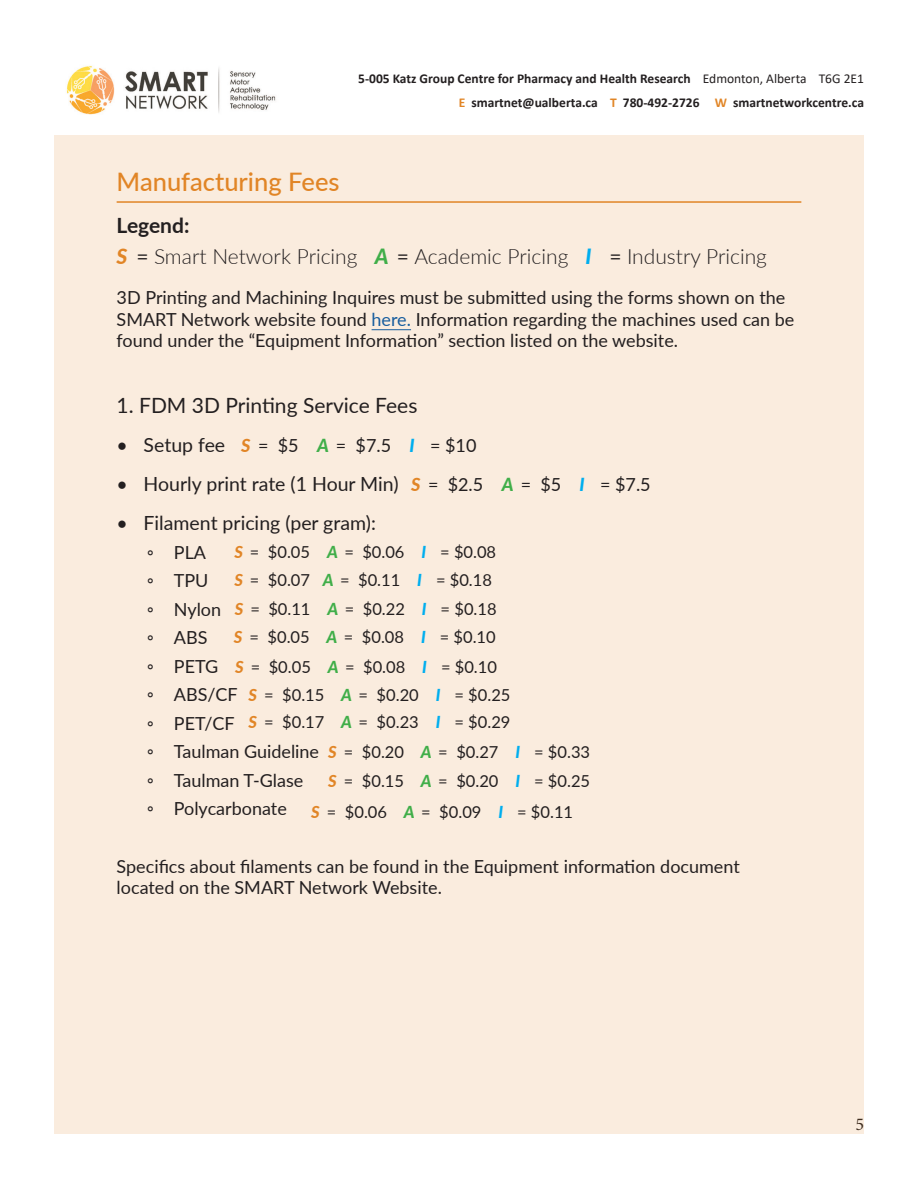
<style>
.page{position:relative;width:918px;height:1188px;background:#fff}
.page>*{position:absolute;margin:0;border:0;box-sizing:border-box;transform-origin:0 0}
.t1{font:500 25.5px "Lato";color:#e18526}
.t2{font:300 21px "Lato";color:#231f20}
.t3{font:21px "Lato";color:#231f20}
.t4{font:700 21px "Lato";color:#231f20}
.t5{font:19.5px "Lato";color:#231f20}
.t6{font:18px/21.6px "Lato";color:#231f20}
.t7{font:18px "Minion Pro";color:#231f20}
.t8{font:16.5px "Lato";color:#231f20}
.t9{font:700 13.5px/23.7px "Calibri";color:#231f20;text-align:right}
.s1{font-weight:400}
.s2{color:#e18526}
.s3{font-weight:800;font-style:italic;color:#e18526}
.s4{font-weight:800;font-style:italic;color:#40ae49}
.s5{font-weight:800;font-style:italic;color:#00aeef}
.s6{color:#175d9e}
</style>
<div class="page">
<img style="left:66px;top:66px;width:210px;height:49px">
<div style="left:54px;top:135px;width:810px;height:999px;background:#faecde"></div>
<hr style="left:117px;top:201px;width:684px;height:2px;background:#e18526">
<hr style="left:372px;top:329px;width:39px;height:1px;background:#175d9e">
<p class="t9" style="left:358px;top:67px;width:507px">5-005 Katz Group Centre for Pharmacy and Health Research <span class="s1">Edmonton, Alberta T6G 2E1<br></span><span class="s2">E</span> smartnet@ualberta.ca <span class="s2">T</span> 780-492-2726 <span class="s2">W</span> smartnetworkcentre.ca</p>
<p class="t1" style="left:117px;top:163px;width:224px">Manufacturing Fees</p>
<p class="t4" style="left:117px;top:210px;width:74px">Legend:</p>
<p class="t2" style="left:117px;top:242px;width:652px"><span class="s3">S</span> <span class="s1">=</span> Smart Network Pricing <span class="s4">A</span> <span class="s1">=</span> Academic Pricing <span class="s5">I</span> <span class="s1">=</span> Industry Pricing</p>
<p class="t6" style="left:117px;top:286px;width:679px">3D Printing and Machining Inquires must be submitted using the forms shown on the<br>SMART Network website found <span class="s6">here.</span> Information regarding the machines used can be found under the “Equipment Information” section listed on the website.</p>
<p class="t3" style="left:117px;top:390px;width:302px">1. FDM 3D Printing Service Fees</p>
<p class="t5" style="left:117px;top:431px;width:110px">• Setup fee</p>
<p class="t5" style="left:117px;top:470px;width:284px">• Hourly print rate (1 Hour Min)</p>
<p class="t5" style="left:117px;top:509px;width:261px">• Filament pricing (per gram):</p>
<p class="t6" style="left:241px;top:434px;width:237px"><span class="s3">S</span> = $5 <span class="s4">A</span> = $7.5 <span class="s5">I</span> = $10</p>
<p class="t6" style="left:411px;top:472px;width:241px"><span class="s3">S</span> = $2.5 <span class="s4">A</span> = $5 <span class="s5">I</span> = $7.5</p>
<p class="t8" style="left:234px;top:540px;width:263px"><span class="s3">S</span> = $0.05 <span class="s4">A</span> = $0.06 <span class="s5">I</span> = $0.08</p>
<p class="t8" style="left:234px;top:568px;width:259px"><span class="s3">S</span> = $0.07 <span class="s4">A</span> = $0.11 <span class="s5">I</span> = $0.18</p>
<p class="t8" style="left:235px;top:598px;width:263px"><span class="s3">S</span> = $0.11 <span class="s4">A</span> = $0.22 <span class="s5">I</span> = $0.18</p>
<p class="t8" style="left:234px;top:625px;width:263px"><span class="s3">S</span> = $0.05 <span class="s4">A</span> = $0.08 <span class="s5">I</span> = $0.10</p>
<p class="t8" style="left:235px;top:655px;width:263px"><span class="s3">S</span> = $0.05 <span class="s4">A</span> = $0.08 <span class="s5">I</span> = $0.10</p>
<p class="t8" style="left:249px;top:683px;width:263px"><span class="s3">S</span> = $0.15 <span class="s4">A</span> = $0.20 <span class="s5">I</span> = $0.25</p>
<p class="t8" style="left:249px;top:711px;width:263px"><span class="s3">S</span> = $0.17 <span class="s4">A</span> = $0.23 <span class="s5">I</span> = $0.29</p>
<p class="t8" style="left:328px;top:740px;width:263px"><span class="s3">S</span> = $0.20 <span class="s4">A</span> = $0.27 <span class="s5">I</span> = $0.33</p>
<p class="t8" style="left:328px;top:769px;width:263px"><span class="s3">S</span> = $0.15 <span class="s4">A</span> = $0.20 <span class="s5">I</span> = $0.25</p>
<p class="t8" style="left:311px;top:800px;width:263px"><span class="s3">S</span> = $0.06 <span class="s4">A</span> = $0.09 <span class="s5">I</span> = $0.11</p>
<p class="t6" style="left:147px;top:541px;width:61px">◦ PLA</p>
<p class="t6" style="left:147px;top:569px;width:63px">◦ TPU</p>
<p class="t6" style="left:147px;top:598px;width:76px">◦ Nylon</p>
<p class="t6" style="left:147px;top:626px;width:62px">◦ ABS</p>
<p class="t6" style="left:147px;top:655px;width:73px">◦ PETG</p>
<p class="t6" style="left:147px;top:683px;width:92px">◦ ABS/CF</p>
<p class="t6" style="left:147px;top:712px;width:89px">◦ PET/CF</p>
<p class="t6" style="left:147px;top:740px;width:174px">◦ Taulman Guideline</p>
<p class="t6" style="left:147px;top:769px;width:158px">◦ Taulman T-Glase</p>
<p class="t6" style="left:147px;top:797px;width:141px">◦ Polycarbonate</p>
<p class="t6" style="left:117px;top:855px;width:625px">Specifics about filaments can be found in the Equipment information document located on the SMART Network Website.</p>
<p class="t7" style="left:855px;top:1112px;width:10px">5</p>
</div>
